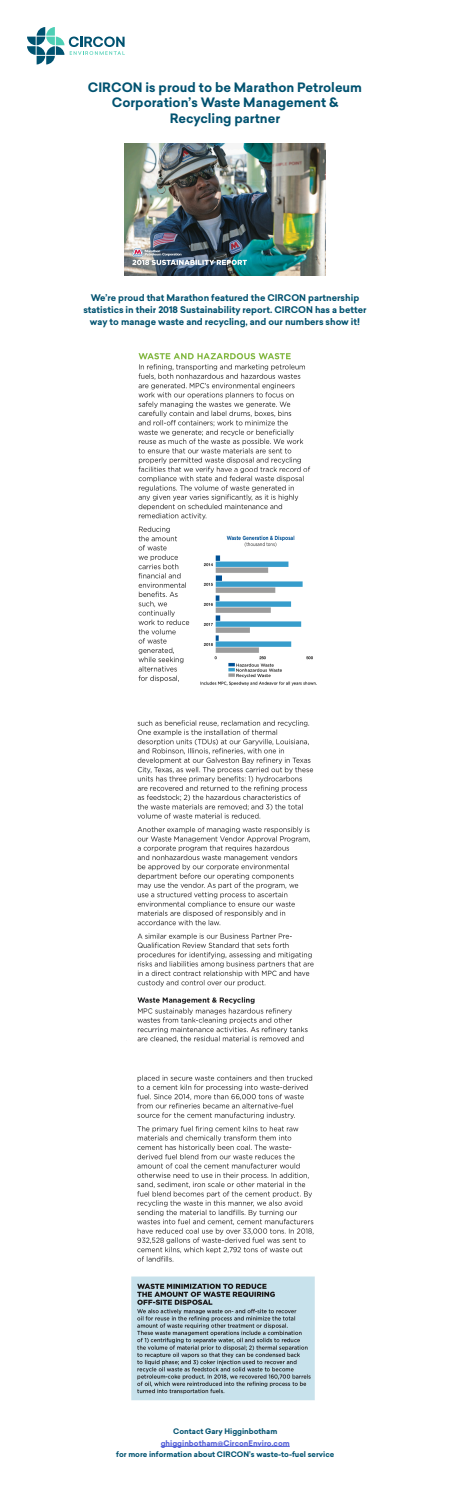
<style>
.page{position:relative;width:450px;height:1500px;background:#fff}
.page>*{position:absolute;margin:0;border:0;box-sizing:border-box;transform-origin:0 0}
.t1{font:700 12.75px/15.3px "Sailec";color:#005270;text-align:center}
.t2{font:700 9px/12px "Sailec";color:#005270;text-align:center}
.t3{font:700 7.5px/11.2px "Sailec";color:#005270;text-align:center}
.s1{color:#4f5cd6}
</style>
<div class="page">
<svg style="left:27px;top:27px;width:98px;height:37px"></svg>
<hr style="left:161px;top:1446px;width:129px;height:1px;background:#4f5cd6">
<img style="left:125px;top:144px;width:200px;height:131px">
<img style="left:138px;top:353px;width:179px;height:333px">
<img style="left:131px;top:720px;width:184px;height:681px">
<p class="t1" style="left:88px;top:80px;width:276px">CIRCON is proud to be Marathon Petroleum<br>Corporation’s Waste Management &amp;<br>Recycling partner</p>
<p class="t2" style="left:83px;top:291px;width:285px">We’re proud that Marathon featured the CIRCON partnership statistics in their 2018 Sustainability report. CIRCON has a better way to manage waste and recycling, and our numbers show it!</p>
<p class="t3" style="left:173px;top:1426px;width:106px">Contact Gary Higginbotham</p>
<p class="t3" style="left:116px;top:1437px;width:220px"><span class="s1">ghigginbotham@CirconEnviro.com<br></span>for more information about CIRCON’s waste-to-fuel service</p>
</div>
